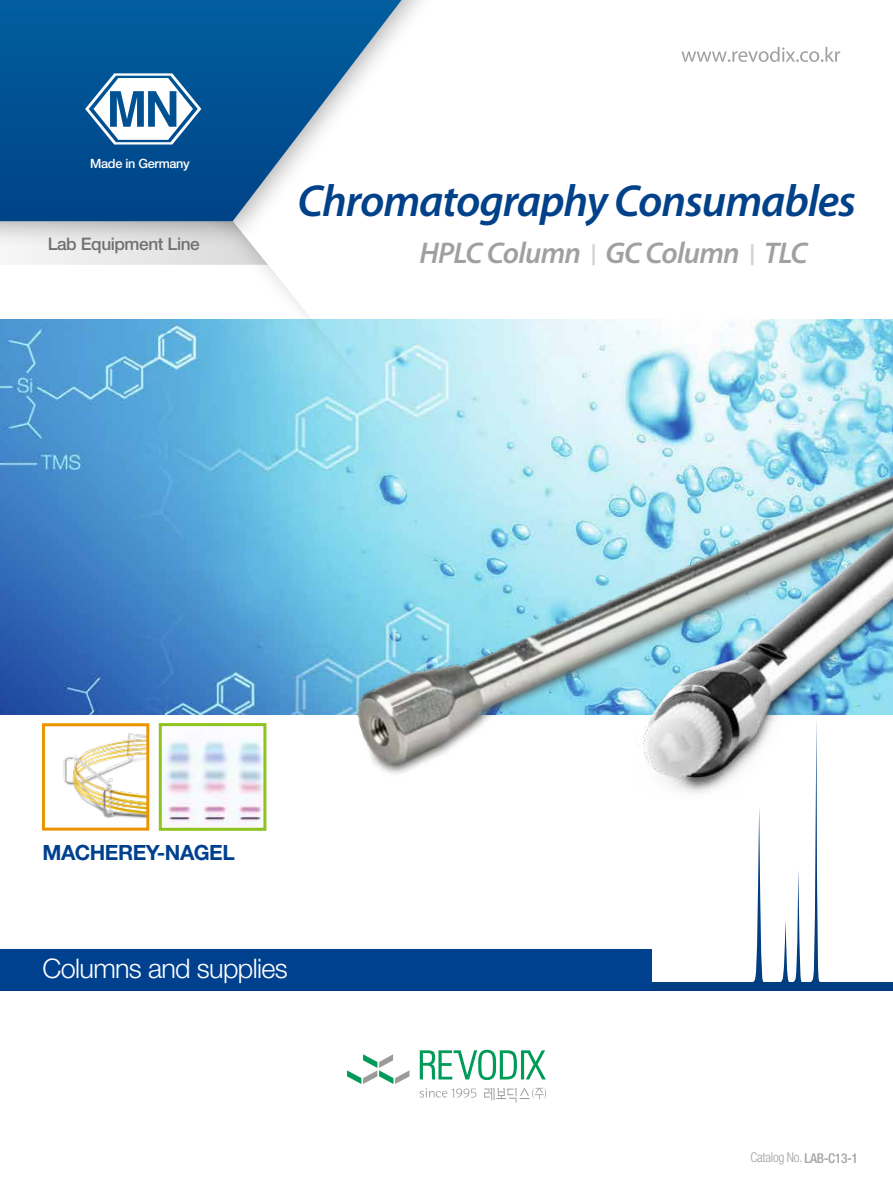
<style>
.page{position:relative;width:893px;height:1191px;background:#fff}
.page>*{position:absolute;margin:0;border:0;box-sizing:border-box;transform-origin:0 0}
.t1{font:italic 600 45px "Myriad Pro";letter-spacing:-.025em;color:#004189}
.t2{font:italic 600 30px "Myriad Pro";letter-spacing:-.025em;color:#9fa0a0}
.t3{font:300 27px "Helvetica Neue LT Std";letter-spacing:-.025em;color:#fff}
.t4{font:700 21px "Helvetica Neue LT Std";letter-spacing:-.025em;color:#00418f}
.t5{font:500 17.25px "Helvetica Neue LT Std";letter-spacing:-.025em;color:#727171}
.t6{font:300 condensed 13.5px "Helvetica Neue LT Std";letter-spacing:-.025em;color:#a4a4a5}
.t7{font:500 12.75px "Helvetica Neue LT Std";letter-spacing:-.025em;color:#fff}
.s1{font-size:21px;color:#d3d3d4}
.s2{font-weight:500}
</style>
<div class="page">
<svg style="left:19px;top:248px;width:25px;height:17px"></svg>
<svg style="left:54px;top:46px;width:787px;height:273px"></svg>
<div style="left:0;top:0;width:441px;height:248px;background:#000;opacity:.33"></div>
<svg style="left:0;top:0;width:402px;height:221px"></svg>
<img style="left:0;top:319px;width:893px;height:395px">
<div style="left:0;top:983px;width:893px;height:7px;background:#003e81"></div>
<svg style="left:652px;top:799px;width:241px;height:184px"></svg>
<svg style="left:681px;top:47px;width:159px;height:15px"></svg>
<svg style="left:420px;top:1088px;width:56px;height:9px"></svg>
<svg style="left:347px;top:1054px;width:62px;height:30px"></svg>
<svg style="left:420px;top:1049px;width:126px;height:31px"></svg>
<svg style="left:484px;top:1087px;width:62px;height:15px"></svg>
<svg style="left:85px;top:73px;width:116px;height:71px"></svg>
<img style="left:63px;top:733px;width:82px;height:85px">
<div style="left:42px;top:723px;width:107px;height:107px;border:3px solid #eb9500"></div>
<img style="left:163px;top:739px;width:99px;height:87px">
<div style="left:159px;top:723px;width:107px;height:107px;border:3px solid #8fc31f"></div>
<div style="left:0;top:949px;width:652px;height:41px;background:#00418f"></div>
<img style="left:311px;top:450px;width:582px;height:324px">
<img style="left:584px;top:510px;width:309px;height:289px">
<p class="t7" style="left:90px;top:156px;width:101px">Made in Germany</p>
<p class="t5" style="left:48px;top:234px;width:154px">Lab Equipment Line</p>
<p class="t1" style="left:298px;top:173px;width:560px">Chromatography Consumables</p>
<p class="t2" style="left:420px;top:234px;width:389px">HPLC Column <span class="s1">|</span> GC Column <span class="s1">|</span> TLC</p>
<p class="t4" style="left:43px;top:839px;width:194px">MACHEREY-NAGEL</p>
<p class="t3" style="left:43px;top:952px;width:247px">Columns and supplies</p>
<p class="t6" style="left:750px;top:1149px;width:109px">Catalog No. <span class="s2">LAB-C13-1</span></p>
</div>
